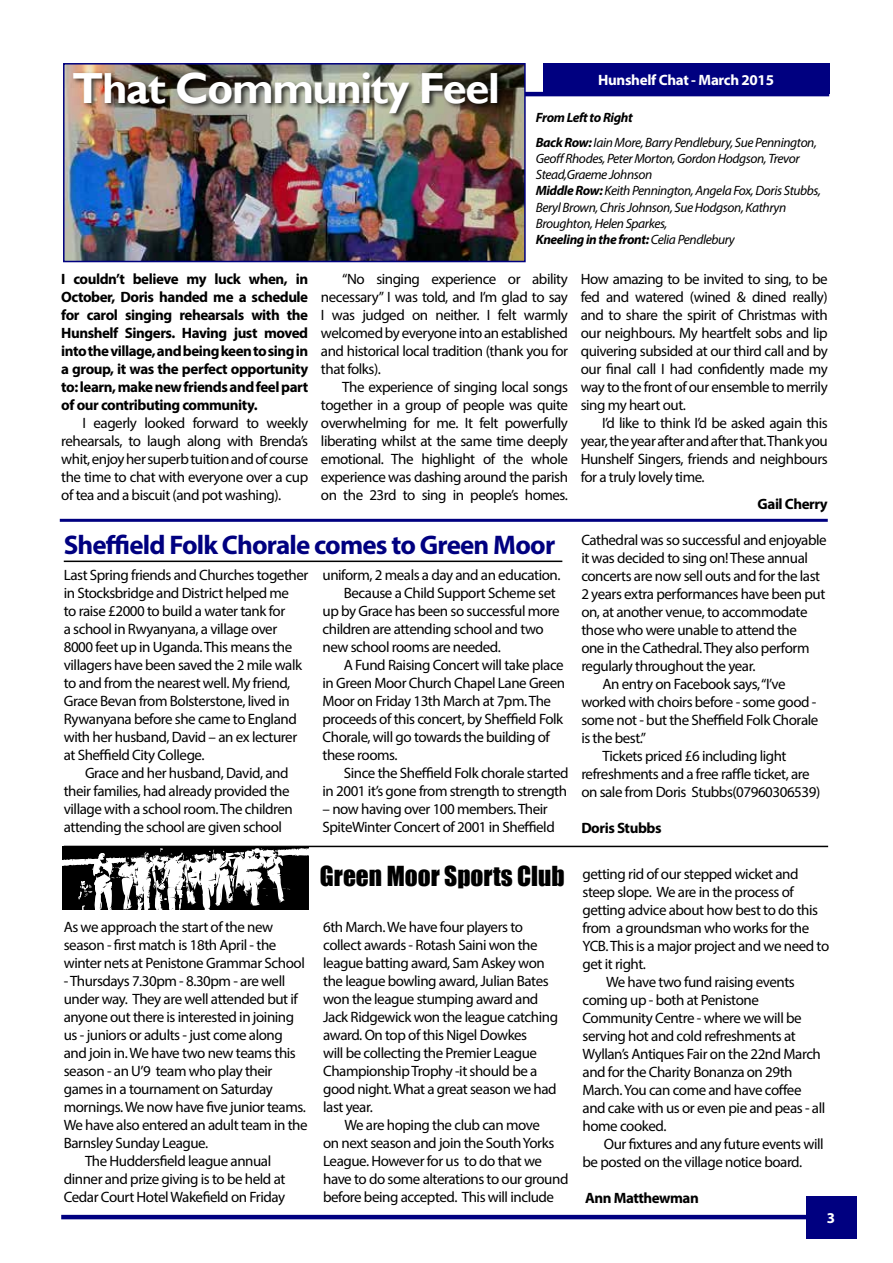
<style>
.page{position:relative;width:893px;height:1263px;background:#fff}
.page>*{position:absolute;margin:0;border:0;box-sizing:border-box;transform-origin:0 0}
.t1{font:700 43.5px "Gill Sans";letter-spacing:-.03em;color:#fff}
.t2{font:700 27px "Myriad Pro";letter-spacing:-.03em;color:#000080}
.t3{font:25.35px "Impact";color:#000}
.t4{font:15px/18px "Myriad Pro";letter-spacing:-.03em;color:#000}
.t5{font:700 15px/18px "Myriad Pro";letter-spacing:-.03em;color:#000;text-align:justify}
.t6{font:700 15px "Myriad Pro";letter-spacing:-.02em;color:#fff}
.t7{font:italic 13.5px/16.2px "Myriad Pro";letter-spacing:-.03em;color:#000}
.s1{font-weight:700}
</style>
<div class="page">
<hr style="left:60px;top:519px;width:768px;height:3px;background:#000080">
<hr style="left:64px;top:846px;width:764px;height:1px;background:#000">
<svg style="left:63px;top:847px;width:246px;height:62px"></svg>
<hr style="left:64px;top:561px;width:498px;height:1px;background:#000">
<hr style="left:61px;top:1215px;width:768px;height:4px;background:#000080">
<div style="left:806px;top:1196px;width:50px;height:43px;background:#000080"></div>
<hr style="left:64px;top:92px;width:765px;height:4px;background:#000080">
<div style="left:543px;top:64px;width:286px;height:30px;background:#000080"></div>
<img style="left:66px;top:66px;width:457px;height:193px">
<div style="left:63px;top:63px;width:463px;height:199px;border:2px solid #000080"></div>
<div style="left:72px;top:71px;width:433px;height:49px;background:#000;opacity:.75"></div>
<h1 class="t1" style="left:72px;top:62px;width:429px">That Community Feel</h1>
<p class="t6" style="left:598px;top:70px;width:177px">Hunshelf Chat - March 2015</p>
<p class="t7" style="left:536px;top:105px;width:283px;line-height:24.8px"><span class="s1">From Left to Right<br>Back Row:</span> Iain More, Barry Pendlebury, Sue Pennington,</p>
<p class="t7" style="left:536px;top:150px;width:287px">Geoff Rhodes, Peter Morton, Gordon Hodgson, Trevor Stead,Graeme Johnson<br><span class="s1">Middle Row:</span> Keith Pennington, Angela Fox, Doris Stubbs, Beryl Brown, Chris Johnson, Sue Hodgson, Kathryn Broughton, Helen Sparkes,<br><span class="s1">Kneeling in the front:</span> Celia Pendlebury</p>
<p class="t5" style="left:61px;top:270px;width:249px">I couldn’t believe my luck when, in October, Doris handed me a schedule for carol singing rehearsals with the Hunshelf Singers. Having just moved into the village, and being keen to sing in a group, it was the perfect opportunity to: learn, make new friends and feel part of our contributing community.</p>
<p class="t4" style="left:61px;top:414px;width:249px;text-align:justify;text-indent:21px">I eagerly looked forward to weekly rehearsals, to laugh along with Brenda’s whit, enjoy her superb tuition and of course the time to chat with everyone over a cup of tea and a biscuit (and pot washing).</p>
<p class="t4" style="left:321px;top:270px;width:249px;text-align:justify;text-indent:21px">“No singing experience or ability necessary” I was told, and I’m glad to say I was judged on neither. I felt warmly welcomed by everyone into an established and historical local tradition (thank you for that folks).</p>
<p class="t4" style="left:321px;top:378px;width:249px;text-align:justify;text-indent:21px">The experience of singing local songs together in a group of people was quite overwhelming for me. It felt powerfully liberating whilst at the same time deeply emotional. The highlight of the whole experience was dashing around the parish on the 23rd to sing in people’s homes.</p>
<h2 class="t2" style="left:64px;top:527px;width:493px">Sheffield Folk Chorale comes to Green Moor</h2>
<p class="t4" style="left:64px;top:566px;width:246px">Last Spring friends and Churches together in Stocksbridge and District helped me<br>to raise £2000 to build a water tank for<br>a school in Rwyanyana, a village over 8000 feet up in Uganda. This means the villagers have been saved the 2 mile walk to and from the nearest well. My friend, Grace Bevan from Bolsterstone, lived in Rywanyana before she came to England with her husband, David – an ex lecturer at Sheffield City College.</p>
<p class="t4" style="left:64px;top:764px;width:231px;text-indent:21px">Grace and her husband, David, and their families, had already provided the village with a school room. The children attending the school are given school</p>
<p class="t4" style="left:323px;top:566px;width:239px">uniform, 2 meals a day and an education.</p>
<p class="t4" style="left:344px;top:584px;width:213px">Because a Child Support Scheme set</p>
<p class="t4" style="left:323px;top:602px;width:238px">up by Grace has been so successful more</p>
<p class="t4" style="left:323px;top:620px;width:223px">children are attending school and two</p>
<p class="t4" style="left:323px;top:638px;width:180px">new school rooms are needed.</p>
<p class="t4" style="left:344px;top:656px;width:221px">A Fund Raising Concert will take place</p>
<p class="t4" style="left:323px;top:674px;width:244px">in Green Moor Church Chapel Lane Green</p>
<p class="t4" style="left:323px;top:692px;width:230px">Moor on Friday 13th March at 7pm. The</p>
<p class="t4" style="left:323px;top:710px;width:242px">proceeds of this concert, by Sheffield Folk</p>
<p class="t4" style="left:323px;top:728px;width:229px">Chorale, will go towards the building of</p>
<p class="t4" style="left:323px;top:746px;width:77px">these rooms.</p>
<p class="t4" style="left:344px;top:764px;width:226px">Since the Sheffield Folk chorale started</p>
<p class="t4" style="left:323px;top:782px;width:246px">in 2001 it’s gone from strength to strength</p>
<p class="t4" style="left:323px;top:800px;width:234px">– now having over 100 members. Their<br>SpiteWinter Concert of 2001 in Sheffield</p>
<p class="t4" style="left:64px;top:917px;width:243px">As we approach the start of the new season - first match is 18th April - the winter nets at Penistone Grammar School</p>
<p class="t4" style="left:64px;top:971px;width:223px">- Thursdays 7.30pm - 8.30pm - are well</p>
<p class="t4" style="left:64px;top:989px;width:236px">under way. They are well attended but if</p>
<p class="t4" style="left:64px;top:1007px;width:232px">anyone out there is interested in joining</p>
<p class="t4" style="left:64px;top:1025px;width:221px">us - juniors or adults - just come along</p>
<p class="t4" style="left:64px;top:1043px;width:234px">and join in. We have two new teams this</p>
<p class="t4" style="left:64px;top:1061px;width:210px">season - an U’9 team who play their</p>
<p class="t4" style="left:64px;top:1079px;width:211px">games in a tournament on Saturday</p>
<p class="t4" style="left:64px;top:1097px;width:244px">mornings. We now have five junior teams.</p>
<p class="t4" style="left:64px;top:1115px;width:245px">We have also entered an adult team in the</p>
<p class="t4" style="left:64px;top:1133px;width:146px">Barnsley Sunday League.</p>
<p class="t4" style="left:85px;top:1151px;width:188px">The Huddersfield league annual</p>
<p class="t4" style="left:64px;top:1169px;width:223px">dinner and prize giving is to be held at</p>
<p class="t4" style="left:64px;top:1187px;width:223px">Cedar Court Hotel Wakefield on Friday</p>
<h3 class="t3" style="left:320px;top:856px;width:246px">Green Moor Sports Club</h3>
<p class="t4" style="left:323px;top:917px;width:236px">6th March. We have four players to collect awards - Rotash Saini won the league batting award, Sam Askey won the league bowling award, Julian Bates won the league stumping award and Jack Ridgewick won the league catching award. On top of this Nigel Dowkes<br>will be collecting the Premier League Championship Trophy -it should be a good night. What a great season we had last year.</p>
<p class="t4" style="left:323px;top:1115px;width:247px;text-indent:21px">We are hoping the club can move<br>on next season and join the South Yorks League. However for us to do that we have to do some alterations to our ground before being accepted. This will include</p>
<p class="t4" style="left:581px;top:270px;width:249px;text-align:justify">How amazing to be invited to sing, to be fed and watered (wined &amp; dined really) and to share the spirit of Christmas with our neighbours. My heartfelt sobs and lip quivering subsided at our third call and by our final call I had confidently made my way to the front of our ensemble to merrily sing my heart out.</p>
<p class="t4" style="left:581px;top:414px;width:249px;text-align:justify;text-indent:21px">I’d like to think I’d be asked again this year, the year after and after that. Thank you Hunshelf Singers, friends and neighbours for a truly lovely time.</p>
<p class="t5" style="left:758px;top:494px;width:72px">Gail Cherry</p>
<p class="t4" style="left:581px;top:531px;width:247px">Cathedral was so successful and enjoyable</p>
<p class="t4" style="left:581px;top:549px;width:228px">it was decided to sing on! These annual</p>
<p class="t4" style="left:581px;top:567px;width:240px">concerts are now sell outs and for the last</p>
<p class="t4" style="left:581px;top:585px;width:245px">2 years extra performances have been put</p>
<p class="t4" style="left:581px;top:603px;width:228px">on, at another venue, to accommodate</p>
<p class="t4" style="left:581px;top:621px;width:217px">those who were unable to attend the</p>
<p class="t4" style="left:581px;top:639px;width:230px">one in the Cathedral. They also perform</p>
<p class="t4" style="left:581px;top:657px;width:176px">regularly throughout the year.</p>
<p class="t4" style="left:603px;top:675px;width:185px">An entry on Facebook says, “I’ve</p>
<p class="t4" style="left:581px;top:693px;width:237px">worked with choirs before - some good -</p>
<p class="t4" style="left:581px;top:711px;width:239px">some not - but the Sheffield Folk Chorale</p>
<p class="t4" style="left:581px;top:729px;width:66px">is the best.”</p>
<p class="t4" style="left:603px;top:747px;width:185px">Tickets priced £6 including light</p>
<p class="t4" style="left:581px;top:765px;width:230px">refreshments and a free raffle ticket, are</p>
<p class="t4" style="left:581px;top:783px;width:240px">on sale from Doris Stubbs(07960306539)</p>
<p class="t5" style="left:581px;top:818px;width:82px">Doris Stubbs</p>
<p class="t4" style="left:583px;top:865px;width:218px">getting rid of our stepped wicket and</p>
<p class="t4" style="left:583px;top:883px;width:213px">steep slope. We are in the process of</p>
<p class="t4" style="left:583px;top:901px;width:237px">getting advice about how best to do this</p>
<p class="t4" style="left:583px;top:919px;width:228px">from a groundsman who works for the</p>
<p class="t4" style="left:583px;top:937px;width:248px">YCB. This is a major project and we need to</p>
<p class="t4" style="left:583px;top:955px;width:65px">get it right.</p>
<p class="t4" style="left:606px;top:973px;width:190px">We have two fund raising events</p>
<p class="t4" style="left:583px;top:991px;width:178px">coming up - both at Penistone</p>
<p class="t4" style="left:583px;top:1009px;width:221px">Community Centre - where we will be</p>
<p class="t4" style="left:583px;top:1027px;width:215px">serving hot and cold refreshments at</p>
<p class="t4" style="left:583px;top:1045px;width:240px">Wyllan’s Antiques Fair on the 22nd March</p>
<p class="t4" style="left:583px;top:1063px;width:212px">and for the Charity Bonanza on 29th</p>
<p class="t4" style="left:583px;top:1081px;width:220px">March. You can come and have coffee</p>
<p class="t4" style="left:583px;top:1099px;width:244px">and cake with us or even pie and peas - all</p>
<p class="t4" style="left:583px;top:1117px;width:85px">home cooked.</p>
<p class="t4" style="left:604px;top:1135px;width:221px">Our fixtures and any future events will</p>
<p class="t4" style="left:583px;top:1153px;width:221px">be posted on the village notice board.</p>
<p class="t5" style="left:585px;top:1188px;width:115px">Ann Matthewman</p>
<p class="t6" style="left:827px;top:1208px;width:10px">3</p>
</div>
